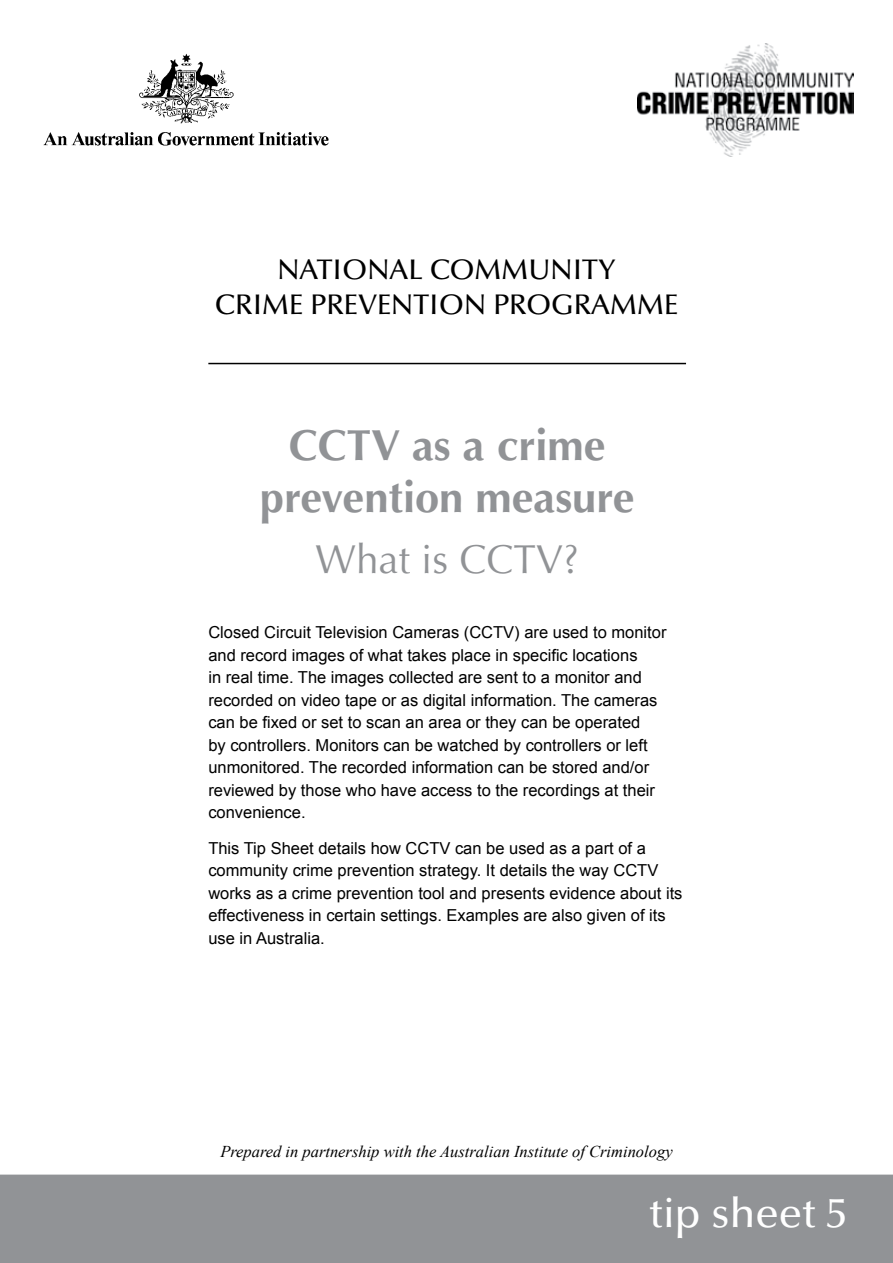
<style>
.page{position:relative;width:893px;height:1263px;background:#fff}
.page>*{position:absolute;margin:0;border:0;box-sizing:border-box;transform-origin:0 0}
.t1{font:700 43.5px/52.2px "Optima";color:#919396;text-align:center}
.t2{font:500 42px "Optima";color:#fff}
.t3{font:40.5px "Optima";color:#919396}
.t4{font:500 28.5px/34.2px "Optima";color:#000;text-align:center}
.t5{font:16.5px/22.5px "Arial";color:#000}
.t6{font:italic 16.5px "Times New Roman";color:#000}
</style>
<div class="page">
<div style="left:0;top:1174px;width:893px;height:89px;background:#919396"></div>
<img style="left:43px;top:53px;width:286px;height:93px">
<hr style="left:208px;top:363px;width:478px;height:1px;background:#000">
<img style="left:638px;top:44px;width:215px;height:113px">
<h3 class="t4" style="left:215px;top:253px;width:465px">NATIONAL COMMUNITY<br>CRIME PREVENTION PROGRAMME</h3>
<h1 class="t1" style="left:260px;top:419px;width:376px">CCTV as a crime prevention measure</h1>
<h3 class="t3" style="left:315px;top:536px;width:265px">What is CCTV?</h3>
<p class="t5" style="left:208px;top:621px;width:460px">Closed Circuit Television Cameras (CCTV) are used to monitor and record images of what takes place in specific locations<br>in real time. The images collected are sent to a monitor and recorded on video tape or as digital information. The cameras can be fixed or set to scan an area or they can be operated<br>by controllers. Monitors can be watched by controllers or left unmonitored. The recorded information can be stored and/or reviewed by those who have access to the recordings at their convenience.</p>
<p class="t5" style="left:208px;top:837px;width:476px">This Tip Sheet details how CCTV can be used as a part of a community crime prevention strategy. It details the way CCTV works as a crime prevention tool and presents evidence about its effectiveness in certain settings. Examples are also given of its use in Australia.</p>
<p class="t6" style="left:220px;top:1140px;width:454px">Prepared in partnership with the Australian Institute of Criminology</p>
<h2 class="t2" style="left:649px;top:1190px;width:200px">tip sheet 5</h2>
</div>
